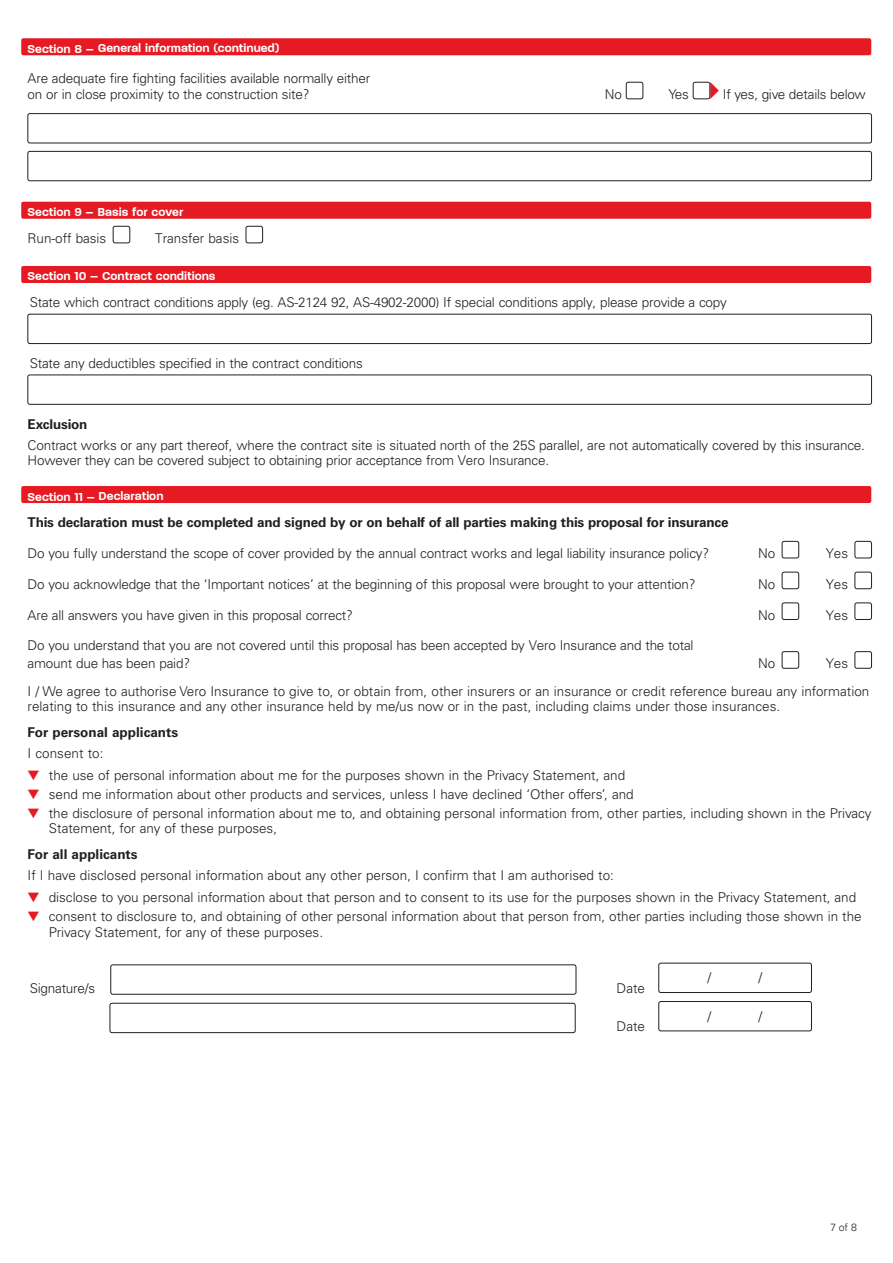
<style>
.page{position:relative;width:893px;height:1263px;background:#fff}
.page>*{position:absolute;margin:0;border:0;box-sizing:border-box;transform-origin:0 0}
.t1{font:300 13.5px/16.5px "Univers LT Std";letter-spacing:-.015em;color:#231f20}
.t2{font:700 13.5px "Univers LT Std";letter-spacing:-.015em;color:#231f20}
.t3{font:600 13.5px "V Paralucent";color:#fff}
.t4{font:300 10.5px "Univers LT Std";color:#231f20}
.s1{color:#e51a23}
</style>
<div class="page">
<div style="left:21px;top:38px;width:850px;height:17px;background:#e51a23;border-radius:2px"></div>
<div style="left:626px;top:82px;width:17px;height:17px;border:1px solid #231f20;border-radius:2px"></div>
<svg style="left:710px;top:82px;width:9px;height:17px"></svg>
<div style="left:693px;top:82px;width:17px;height:17px;border:1px solid #231f20;border-radius:2px"></div>
<div style="left:28px;top:113px;width:844px;height:30px;border:1px solid #231f20;border-radius:2px"></div>
<div style="left:28px;top:151px;width:844px;height:30px;border:1px solid #231f20;border-radius:2px"></div>
<div style="left:21px;top:202px;width:850px;height:17px;background:#e51a23;border-radius:2px"></div>
<div style="left:113px;top:226px;width:17px;height:17px;border:1px solid #231f20;border-radius:2px"></div>
<div style="left:246px;top:226px;width:17px;height:17px;border:1px solid #231f20;border-radius:2px"></div>
<div style="left:21px;top:266px;width:850px;height:17px;background:#e51a23;border-radius:2px"></div>
<div style="left:28px;top:314px;width:844px;height:30px;border:1px solid #231f20;border-radius:2px"></div>
<div style="left:28px;top:375px;width:844px;height:29px;border:1px solid #231f20;border-radius:2px"></div>
<div style="left:21px;top:486px;width:850px;height:17px;background:#e51a23;border-radius:2px"></div>
<div style="left:782px;top:541px;width:17px;height:17px;border:1px solid #231f20;border-radius:2px"></div>
<div style="left:855px;top:541px;width:17px;height:17px;border:1px solid #231f20;border-radius:2px"></div>
<div style="left:782px;top:572px;width:17px;height:17px;border:1px solid #231f20;border-radius:2px"></div>
<div style="left:855px;top:572px;width:17px;height:17px;border:1px solid #231f20;border-radius:2px"></div>
<div style="left:782px;top:603px;width:17px;height:17px;border:1px solid #231f20;border-radius:2px"></div>
<div style="left:855px;top:603px;width:17px;height:17px;border:1px solid #231f20;border-radius:2px"></div>
<div style="left:782px;top:651px;width:17px;height:17px;border:1px solid #231f20;border-radius:2px"></div>
<div style="left:855px;top:651px;width:17px;height:17px;border:1px solid #231f20;border-radius:2px"></div>
<div style="left:111px;top:965px;width:465px;height:29px;border:1px solid #231f20;border-radius:2px"></div>
<div style="left:659px;top:963px;width:153px;height:30px;border:1px solid #231f20;border-radius:2px"></div>
<div style="left:110px;top:1003px;width:465px;height:30px;border:1px solid #231f20;border-radius:2px"></div>
<div style="left:659px;top:1001px;width:153px;height:30px;border:1px solid #231f20;border-radius:2px"></div>
<p class="t3" style="left:27px;top:41px;width:254px">Section 8 – General information (continued)</p>
<p class="t1" style="left:28px;top:70px;width:344px">Are adequate fire fighting facilities available normally either on or in close proximity to the construction site?</p>
<p class="t1" style="left:605px;top:86px;width:19px">No</p>
<p class="t1" style="left:668px;top:86px;width:22px">Yes</p>
<p class="t1" style="left:723px;top:86px;width:144px">If yes, give details below</p>
<p class="t3" style="left:27px;top:204px;width:158px">Section 9 – Basis for cover</p>
<p class="t1" style="left:28px;top:230px;width:80px">Run-off basis</p>
<p class="t1" style="left:155px;top:230px;width:85px">Transfer basis</p>
<p class="t3" style="left:27px;top:269px;width:190px">Section 10 – Contract conditions</p>
<p class="t1" style="left:30px;top:294px;width:699px">State which contract conditions apply (eg. AS-2124 92, AS-4902-2000) If special conditions apply, please provide a copy</p>
<p class="t1" style="left:30px;top:355px;width:335px">State any deductibles specified in the contract conditions</p>
<p class="t2" style="left:28px;top:416px;width:61px">Exclusion</p>
<p class="t1" style="left:28px;top:438px;width:839px;line-height:15px">Contract works or any part thereof, where the contract site is situated north of the 25S parallel, are not automatically covered by this insurance.<br>However they can be covered subject to obtaining prior acceptance from Vero Insurance.</p>
<p class="t3" style="left:27px;top:489px;width:138px">Section 11 – Declaration</p>
<p class="t2" style="left:28px;top:515px;width:702px">This declaration must be completed and signed by or on behalf of all parties making this proposal for insurance</p>
<p class="t1" style="left:28px;top:545px;width:683px">Do you fully understand the scope of cover provided by the annual contract works and legal liability insurance policy?</p>
<p class="t1" style="left:758px;top:545px;width:19px">No</p>
<p class="t1" style="left:826px;top:545px;width:24px">Yes</p>
<p class="t1" style="left:28px;top:576px;width:669px">Do you acknowledge that the ‘Important notices’ at the beginning of this proposal were brought to your attention?</p>
<p class="t1" style="left:758px;top:576px;width:19px">No</p>
<p class="t1" style="left:826px;top:576px;width:24px">Yes</p>
<p class="t1" style="left:28px;top:607px;width:327px">Are all answers you have given in this proposal correct?</p>
<p class="t1" style="left:758px;top:607px;width:19px">No</p>
<p class="t1" style="left:826px;top:607px;width:24px">Yes</p>
<p class="t1" style="left:28px;top:637px;width:667px;line-height:18px">Do you understand that you are not covered until this proposal has been accepted by Vero Insurance and the total amount due has been paid?</p>
<p class="t1" style="left:758px;top:655px;width:19px">No</p>
<p class="t1" style="left:28px;top:650px;width:843px;line-height:27.8px;text-indent:798px">Yes<br>I / We agree to authorise Vero Insurance to give to, or obtain from, other insurers or an insurance or credit reference bureau any information</p>
<p class="t1" style="left:28px;top:698px;width:754px">relating to this insurance and any other insurance held by me/us now or in the past, including claims under those insurances.</p>
<p class="t2" style="left:28px;top:724px;width:152px">For personal applicants</p>
<p class="t1" style="left:28px;top:745px;width:77px">I consent to:</p>
<p class="t1" style="left:28px;top:767px;width:599px"><span class="s1">▼</span> the use of personal information about me for the purposes shown in the Privacy Statement, and</p>
<p class="t1" style="left:28px;top:786px;width:608px"><span class="s1">▼</span> send me information about other products and services, unless I have declined ‘Other offers’, and</p>
<p class="t1" style="left:49px;top:806px;width:824px;line-height:15px;text-indent:-21px"><span class="s1">▼</span> the disclosure of personal information about me to, and obtaining personal information from, other parties, including shown in the Privacy<br>Statement, for any of these purposes,</p>
<p class="t2" style="left:28px;top:846px;width:112px">For all applicants</p>
<p class="t1" style="left:28px;top:867px;width:588px">If I have disclosed personal information about any other person, I confirm that I am authorised to:</p>
<p class="t1" style="left:28px;top:888px;width:830px"><span class="s1">▼</span> disclose to you personal information about that person and to consent to its use for the purposes shown in the Privacy Statement, and</p>
<p class="t1" style="left:49px;top:908px;width:814px;text-indent:-21px"><span class="s1">▼</span> consent to disclosure to, and obtaining of other personal information about that person from, other parties including those shown in the<br>Privacy Statement, for any of these purposes.</p>
<p class="t1" style="left:30px;top:980px;width:67px">Signature/s</p>
<p class="t1" style="left:617px;top:980px;width:30px">Date</p>
<p class="t1" style="left:617px;top:1018px;width:30px">Date</p>
<p class="t1" style="left:707px;top:969px;width:5px">/</p>
<p class="t1" style="left:758px;top:969px;width:5px">/</p>
<p class="t1" style="left:707px;top:1008px;width:5px">/</p>
<p class="t1" style="left:758px;top:1008px;width:5px">/</p>
<p class="t4" style="left:830px;top:1221px;width:28px">7 of 8</p>
</div>
